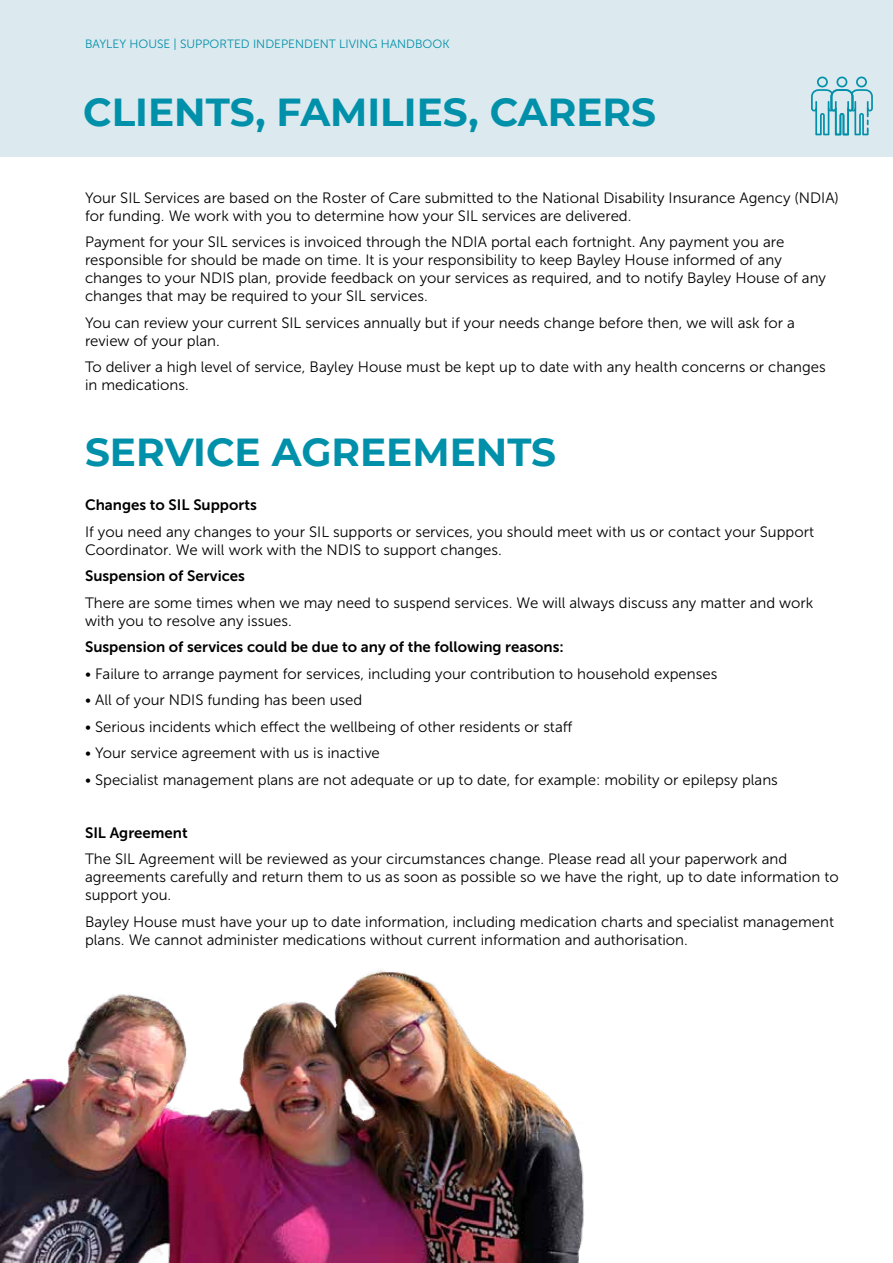
<style>
.page{position:relative;width:893px;height:1263px;background:#fff}
.page>*{position:absolute;margin:0;border:0;box-sizing:border-box;transform-origin:0 0}
.t1{font:700 39px "Montserrat";color:#0090aa}
.t2{font:15px/18px "Museo Sans 300";color:#000}
.t3{font:15px "Museo Sans 700";color:#000}
.t4{font:12px "Museo Sans 300";color:#0090aa}
</style>
<div class="page">
<div style="left:1px;top:0;width:892px;height:157px;background:#dce9ee"></div>
<svg style="left:811px;top:77px;width:62px;height:58px"></svg>
<img style="left:0;top:970px;width:584px;height:293px">
<p class="t4" style="left:85px;top:37px;width:366px">BAYLEY HOUSE | SUPPORTED INDEPENDENT LIVING HANDBOOK</p>
<h1 class="t1" style="left:83px;top:84px;width:574px">CLIENTS, FAMILIES, CARERS</h1>
<p class="t2" style="left:85px;top:189px;width:755px">Your SIL Services are based on the Roster of Care submitted to the National Disability Insurance Agency (NDIA) for funding. We work with you to determine how your SIL services are delivered.</p>
<p class="t2" style="left:85px;top:233px;width:743px">Payment for your SIL services is invoiced through the NDIA portal each fortnight. Any payment you are responsible for should be made on time. It is your responsibility to keep Bayley House informed of any changes to your NDIS plan, provide feedback on your services as required, and to notify Bayley House of any changes that may be required to your SIL services.</p>
<p class="t2" style="left:85px;top:314px;width:711px">You can review your current SIL services annually but if your needs change before then, we will ask for a review of your plan.</p>
<p class="t2" style="left:85px;top:358px;width:742px">To deliver a high level of service, Bayley House must be kept up to date with any health concerns or changes in medications.</p>
<h1 class="t1" style="left:85px;top:424px;width:473px">SERVICE AGREEMENTS</h1>
<p class="t3" style="left:85px;top:497px;width:173px">Changes to SIL Supports</p>
<p class="t2" style="left:85px;top:523px;width:731px">If you need any changes to your SIL supports or services, you should meet with us or contact your Support<br>Coordinator. We will work with the NDIS to support changes.</p>
<p class="t3" style="left:85px;top:568px;width:161px">Suspension of Services</p>
<p class="t2" style="left:85px;top:594px;width:730px">There are some times when we may need to suspend services. We will always discuss any matter and work with you to resolve any issues.</p>
<p class="t3" style="left:85px;top:639px;width:480px">Suspension of services could be due to any of the following reasons:</p>
<p class="t2" style="left:85px;top:665px;width:634px">• Failure to arrange payment for services, including your contribution to household expenses</p>
<p class="t2" style="left:85px;top:691px;width:279px">• All of your NDIS funding has been used</p>
<p class="t2" style="left:85px;top:718px;width:489px">• Serious incidents which effect the wellbeing of other residents or staff</p>
<p class="t2" style="left:85px;top:744px;width:296px">• Your service agreement with us is inactive</p>
<p class="t2" style="left:85px;top:771px;width:694px">• Specialist management plans are not adequate or up to date, for example: mobility or epilepsy plans</p>
<p class="t3" style="left:85px;top:824px;width:104px">SIL Agreement</p>
<p class="t2" style="left:85px;top:850px;width:755px">The SIL Agreement will be reviewed as your circumstances change. Please read all your paperwork and agreements carefully and return them to us as soon as possible so we have the right, up to date information to support you.</p>
<p class="t2" style="left:85px;top:913px;width:750px">Bayley House must have your up to date information, including medication charts and specialist management plans. We cannot administer medications without current information and authorisation.</p>
</div>
